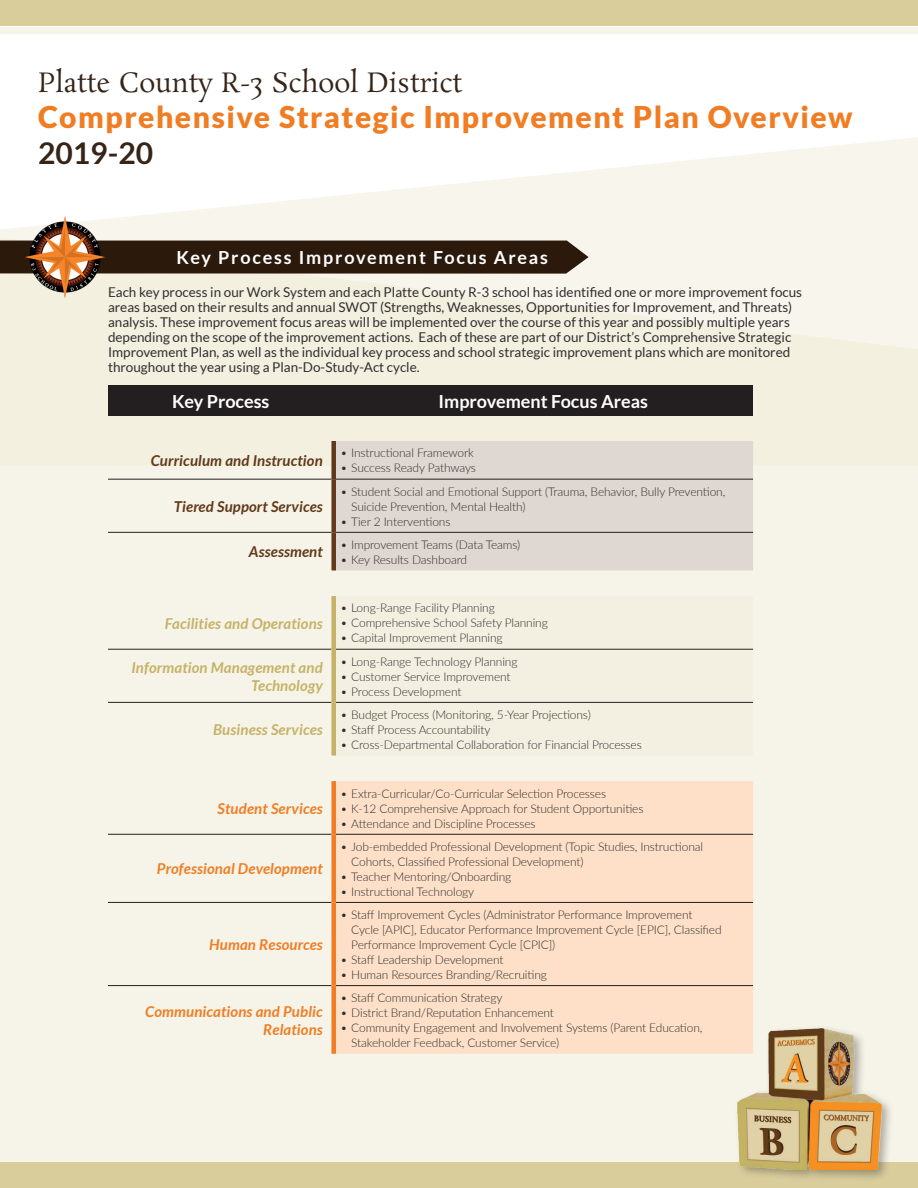
<style>
.page{position:relative;width:918px;height:1188px;background:#fff}
.page>*{position:absolute;margin:0;border:0;box-sizing:border-box;transform-origin:0 0}
.t1{font:900 30px "Lato";letter-spacing:.05em;color:#f07d23}
.t2{font:700 30px "Lato";color:#362418}
.t3{font:27px "Rosarivo";color:#362418}
.Column_Name{font:700 18px "Lato";color:#fff}
.Subheader_1{font:700 18px "Lato";letter-spacing:.1em;color:#fff}
.Row_Name{font:italic 700 15px/18px "Lato";letter-spacing:.01em;color:#f07d23;text-align:right}
.Row_Name-2{font:italic 700 15px/18px "Lato";letter-spacing:.01em;color:#c5b267;text-align:right}
.Row_Name-3{font:italic 700 15px "Lato";letter-spacing:.01em;color:#61391a}
.Body_Text{font:13.5px/15px "Lato";color:#312f30}
.t4{font:300 12px/15px "Lato";letter-spacing:-.01em;color:#312f30}
</style>
<div class="page">
<div style="left:0;top:465px;width:918px;height:697px;background:#f6f4e8"></div>
<svg style="left:0;top:137px;width:918px;height:328px"></svg>
<div style="left:0;top:0;width:918px;height:26px;background:#d9cd9c"></div>
<div style="left:108px;top:385px;width:226px;height:30px;background:#231f20"></div>
<div style="left:334px;top:385px;width:419px;height:30px;background:#231f20"></div>
<div style="left:336px;top:441px;width:417px;height:129px;background:#dfd7d1"></div>
<div style="left:336px;top:596px;width:417px;height:160px;background:#f4f0e1"></div>
<div style="left:336px;top:781px;width:417px;height:273px;background:#fde0c7"></div>
<hr style="left:108px;top:479px;width:223px;height:1px;background:#231f20">
<hr style="left:336px;top:479px;width:417px;height:1px;background:#231f20">
<hr style="left:108px;top:532px;width:223px;height:1px;background:#231f20">
<hr style="left:336px;top:532px;width:417px;height:1px;background:#231f20">
<hr style="left:108px;top:649px;width:223px;height:1px;background:#231f20">
<hr style="left:336px;top:649px;width:417px;height:1px;background:#231f20">
<hr style="left:108px;top:702px;width:223px;height:1px;background:#231f20">
<hr style="left:336px;top:702px;width:417px;height:1px;background:#231f20">
<hr style="left:108px;top:834px;width:223px;height:1px;background:#231f20">
<hr style="left:336px;top:834px;width:417px;height:1px;background:#231f20">
<hr style="left:108px;top:902px;width:223px;height:1px;background:#231f20">
<hr style="left:336px;top:902px;width:417px;height:1px;background:#231f20">
<hr style="left:108px;top:985px;width:223px;height:1px;background:#231f20">
<hr style="left:336px;top:985px;width:417px;height:1px;background:#231f20">
<div style="left:331px;top:441px;width:5px;height:38px;background:#61391a"></div>
<div style="left:331px;top:479px;width:5px;height:53px;background:#61391a"></div>
<div style="left:331px;top:532px;width:5px;height:38px;background:#61391a"></div>
<div style="left:331px;top:596px;width:5px;height:53px;background:#c5b267"></div>
<div style="left:331px;top:649px;width:5px;height:53px;background:#c5b267"></div>
<div style="left:331px;top:702px;width:5px;height:54px;background:#c5b267"></div>
<div style="left:331px;top:781px;width:5px;height:53px;background:#f07d23"></div>
<div style="left:331px;top:834px;width:5px;height:68px;background:#f07d23"></div>
<div style="left:331px;top:902px;width:5px;height:84px;background:#f07d23"></div>
<div style="left:331px;top:986px;width:5px;height:68px;background:#f07d23"></div>
<div style="left:0;top:27px;width:918px;height:6px;background:#f6f4e8"></div>
<div style="left:0;top:241px;width:589px;height:33px;background:#2b190c"></div>
<img style="left:25px;top:217px;width:80px;height:80px">
<div style="left:0;top:1162px;width:918px;height:26px;background:#d9cd9c"></div>
<div style="left:0;top:1155px;width:918px;height:6px;background:#f6f4e8"></div>
<div style="left:735px;top:1025px;width:159px;height:157px;background:#231f20;opacity:.35"></div>
<img style="left:738px;top:1028px;width:143px;height:142px">
<p class="t3" style="left:38px;top:65px;width:426px">Platte County R-3 School District</p>
<p class="t1" style="left:38px;top:99px;width:816px">Comprehensive Strategic Improvement Plan Overview</p>
<p class="t2" style="left:38px;top:135px;width:117px">2019-20</p>
<p class="Subheader_1" style="left:176px;top:247px;width:373px">Key Process Improvement Focus Areas</p>
<p class="Body_Text" style="left:108px;top:285px;width:696px">Each key process in our Work System and each Platte County R-3 school has identified one or more improvement focus areas based on their results and annual SWOT (Strengths, Weaknesses, Opportunities for Improvement, and Threats) analysis. These improvement focus areas will be implemented over the course of this year and possibly multiple years depending on the scope of the improvement actions. Each of these are part of our District’s Comprehensive Strategic Improvement Plan, as well as the individual key process and school strategic improvement plans which are monitored throughout the year using a Plan-Do-Study-Act cycle.</p>
<p class="Column_Name" style="left:172px;top:391px;width:99px">Key Process</p>
<p class="Column_Name" style="left:439px;top:391px;width:211px">Improvement Focus Areas</p>
<p class="Row_Name-3" style="left:151px;top:452px;width:174px">Curriculum and Instruction</p>
<p class="Row_Name-3" style="left:174px;top:498px;width:151px">Tiered Support Services</p>
<p class="Row_Name-3" style="left:249px;top:543px;width:75px">Assessment</p>
<p class="Row_Name-2" style="left:165px;top:615px;width:160px">Facilities and Operations</p>
<p class="t4" style="left:340px;top:445px;width:135px">• Instructional Framework</p>
<p class="t4" style="left:340px;top:460px;width:137px">• Success Ready Pathways</p>
<p class="t4" style="left:351px;top:483px;width:376px;text-indent:-11px">• Student Social and Emotional Support (Trauma, Behavior, Bully Prevention,<br>Suicide Prevention, Mental Health)</p>
<p class="t4" style="left:340px;top:513px;width:112px">• Tier 2 Interventions</p>
<p class="t4" style="left:340px;top:536px;width:181px">• Improvement Teams (Data Teams)</p>
<p class="t4" style="left:340px;top:551px;width:128px">• Key Results Dashboard</p>
<p class="t4" style="left:340px;top:600px;width:156px">• Long-Range Facility Planning</p>
<p class="t4" style="left:340px;top:615px;width:209px">• Comprehensive School Safety Planning</p>
<p class="t4" style="left:340px;top:630px;width:164px">• Capital Improvement Planning</p>
<p class="Row_Name-2" style="left:131px;top:659px;width:193px">Information Management and<br>Technology</p>
<p class="t4" style="left:340px;top:653px;width:179px">• Long-Range Technology Planning</p>
<p class="t4" style="left:340px;top:668px;width:172px">• Customer Service Improvement</p>
<p class="t4" style="left:340px;top:683px;width:123px">• Process Development</p>
<p class="Row_Name-2" style="left:213px;top:721px;width:111px">Business Services</p>
<p class="Row_Name" style="left:218px;top:800px;width:107px">Student Services</p>
<p class="Row_Name" style="left:157px;top:860px;width:167px">Professional Development</p>
<p class="Row_Name" style="left:209px;top:936px;width:115px">Human Resources</p>
<p class="Row_Name" style="left:145px;top:1003px;width:179px">Communications and Public<br>Relations</p>
<p class="t4" style="left:340px;top:707px;width:252px">• Budget Process (Monitoring, 5-Year Projections)</p>
<p class="t4" style="left:340px;top:722px;width:151px">• Staff Process Accountability</p>
<p class="t4" style="left:340px;top:737px;width:303px">• Cross-Departmental Collaboration for Financial Processes</p>
<p class="t4" style="left:340px;top:785px;width:267px">• Extra-Curricular/Co-Curricular Selection Processes</p>
<p class="t4" style="left:340px;top:800px;width:304px">• K-12 Comprehensive Approach for Student Opportunities</p>
<p class="t4" style="left:340px;top:815px;width:197px">• Attendance and Discipline Processes</p>
<p class="t4" style="left:351px;top:838px;width:353px;text-indent:-11px">• Job-embedded Professional Development (Topic Studies, Instructional<br>Cohorts, Classified Professional Development)</p>
<p class="t4" style="left:340px;top:868px;width:172px">• Teacher Mentoring/Onboarding</p>
<p class="t4" style="left:340px;top:883px;width:135px">• Instructional Technology</p>
<p class="t4" style="left:351px;top:907px;width:372px;text-indent:-11px">• Staff Improvement Cycles (Administrator Performance Improvement<br>Cycle [APIC], Educator Performance Improvement Cycle [EPIC], Classified<br>Performance Improvement Cycle [CPIC])</p>
<p class="t4" style="left:340px;top:952px;width:165px">• Staff Leadership Development</p>
<p class="t4" style="left:340px;top:967px;width:208px">• Human Resources Branding/Recruiting</p>
<p class="t4" style="left:340px;top:990px;width:163px">• Staff Communication Strategy</p>
<p class="t4" style="left:340px;top:1005px;width:215px">• District Brand/Reputation Enhancement</p>
<p class="t4" style="left:351px;top:1020px;width:353px;text-indent:-11px">• Community Engagement and Involvement Systems (Parent Education,<br>Stakeholder Feedback, Customer Service)</p>
</div>
